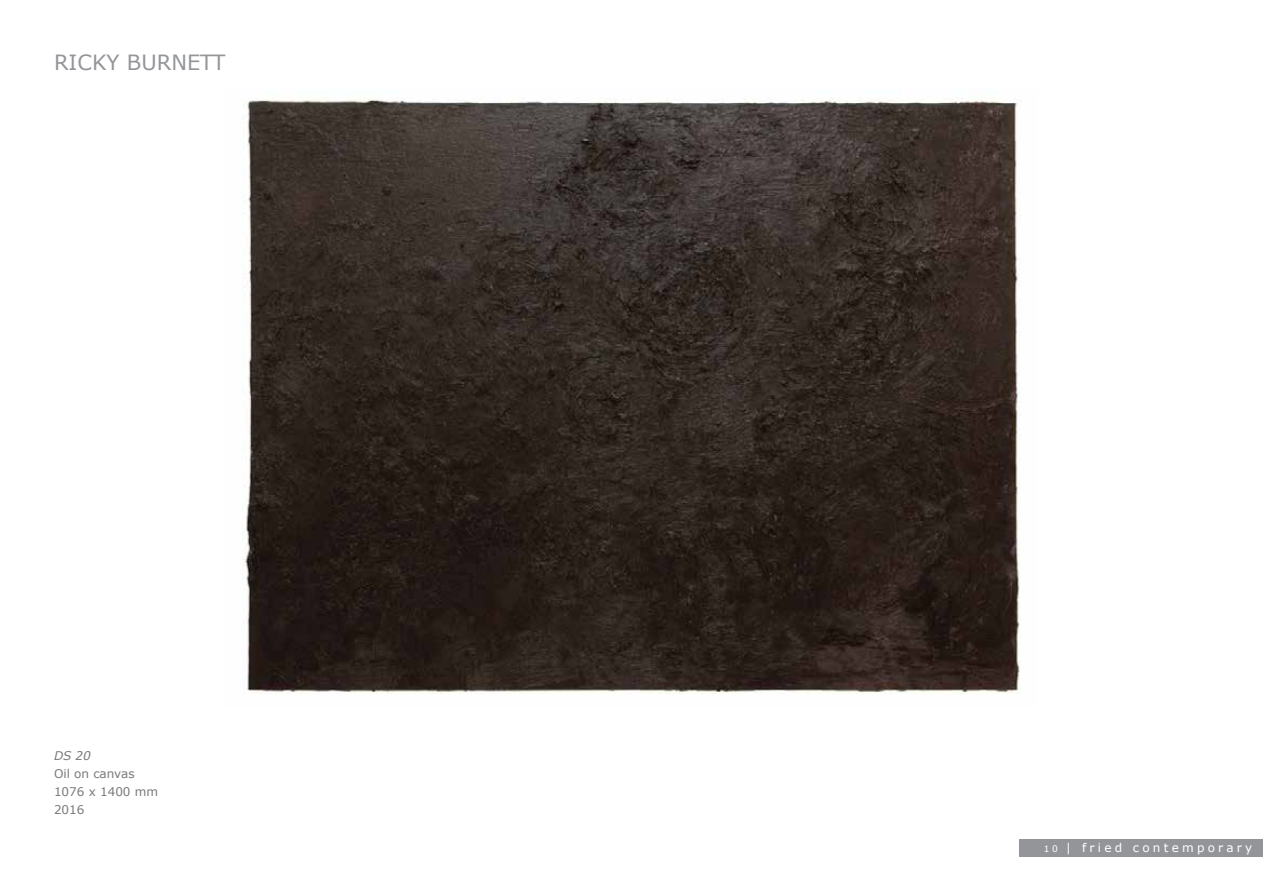
<style>
.page{position:relative;width:1263px;height:893px;background:#fff}
.page>*{position:absolute;margin:0;border:0;box-sizing:border-box;transform-origin:0 0}
.t1{font:21px "Verdana";color:#939598}
.t2{font:12px/18px "Verdana";color:#797979}
.t3{font:12px "Verdana";letter-spacing:.27em;color:#fff}
.t4{font:italic 12px "Verdana";color:#797979}
.s1{font-size:9px}
</style>
<div class="page">
<div style="left:1020px;top:839px;width:243px;height:18px;background:#939598"></div>
<img style="left:242px;top:98px;width:779px;height:596px">
<h1 class="t1" style="left:54px;top:48px;width:173px">RICKY BURNETT</h1>
<p class="t4" style="left:54px;top:748px;width:38px">DS 20</p>
<p class="t2" style="left:54px;top:765px;width:106px">Oil on canvas<br>1076 x 1400 mm<br>2016</p>
<p class="t3" style="left:1044px;top:840px;width:210px"><span class="s1">10</span> | fried contemporary</p>
</div>
